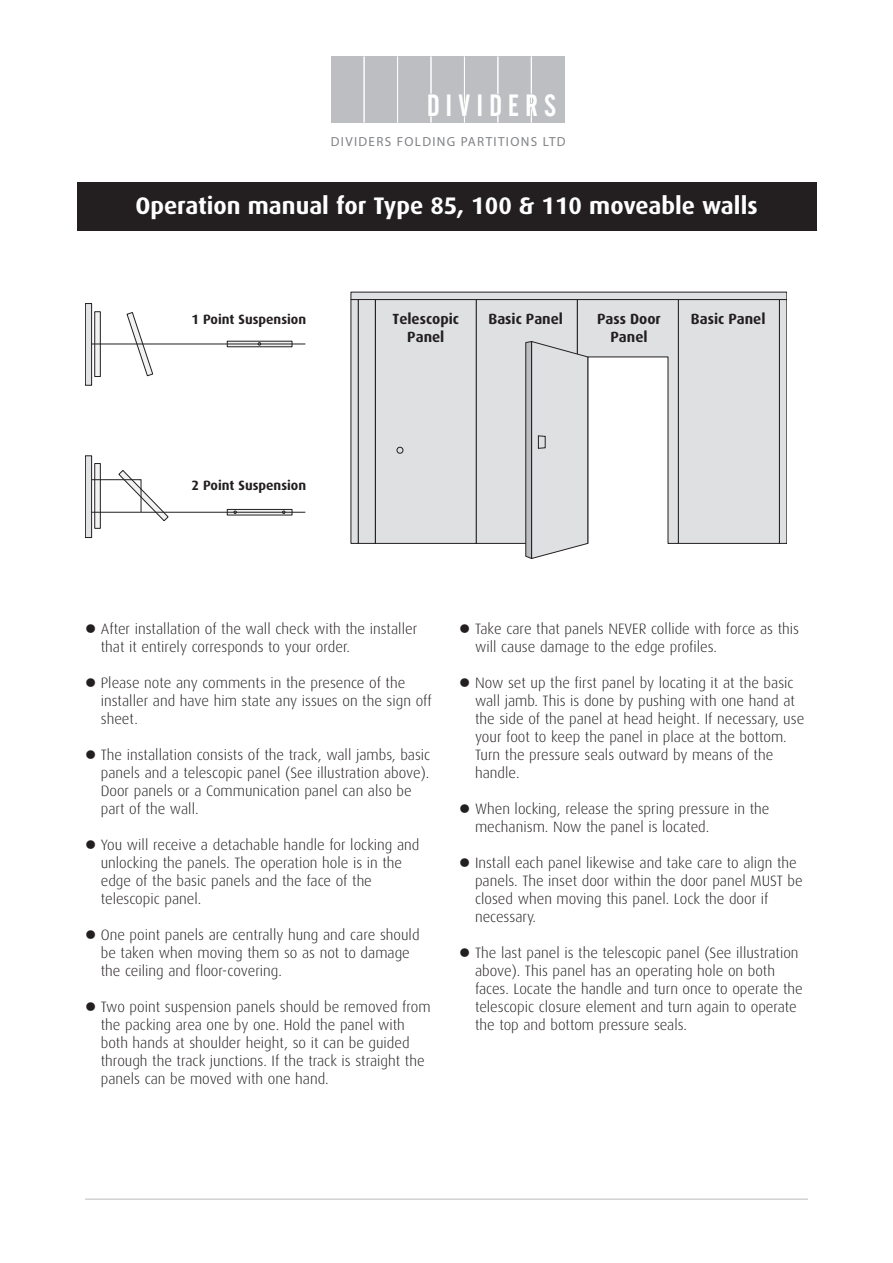
<style>
.page{position:relative;width:893px;height:1263px;background:#fff}
.page>*{position:absolute;margin:0;border:0;box-sizing:border-box;transform-origin:0 0}
.t1{font:30.45px "Alternate Gothic No 2 BT";letter-spacing:.195em;color:#fff}
.t2{font:700 24px "Dax";color:#fff}
.t3{font:300 15px/18px "Dax";color:#231f20}
.t4{font:700 14.7px/17.9px "Dax";color:#231f20;text-align:center}
.t5{font:700 13.5px "Dax";color:#231f20}
.t6{font:13.2px "Myriad";letter-spacing:.1em;color:#808285}
</style>
<div class="page">
<div style="left:77px;top:182px;width:739px;height:49px;background:#231f20"></div>
<div style="left:85px;top:456px;width:7px;height:81px;background:#e2e3e5"></div>
<div style="left:85px;top:455px;width:7px;height:83px;border:1px solid #231f20"></div>
<div style="left:95px;top:463px;width:5px;height:65px;background:#f1f2f3"></div>
<div style="left:94px;top:463px;width:7px;height:66px;border:1px solid #231f20"></div>
<svg style="left:227px;top:509px;width:65px;height:6px"></svg>
<div style="left:227px;top:509px;width:65px;height:6px;border:1px solid #231f20"></div>
<div style="left:85px;top:304px;width:7px;height:81px;background:#e2e3e5"></div>
<div style="left:85px;top:303px;width:7px;height:83px;border:1px solid #231f20"></div>
<div style="left:95px;top:312px;width:5px;height:64px;background:#f1f2f3"></div>
<div style="left:94px;top:311px;width:7px;height:66px;border:1px solid #231f20"></div>
<svg style="left:126px;top:312px;width:27px;height:65px"></svg>
<svg style="left:227px;top:341px;width:65px;height:6px"></svg>
<div style="left:227px;top:341px;width:65px;height:6px;border:1px solid #231f20"></div>
<hr style="left:92px;top:512px;width:213px;height:1px;background:#231f20">
<svg style="left:91px;top:469px;width:78px;height:53px"></svg>
<hr style="left:92px;top:344px;width:213px;height:1px;background:#231f20">
<div style="left:375px;top:300px;width:101px;height:243px;background:#dfe0e2"></div>
<div style="left:476px;top:300px;width:101px;height:243px;background:#dfe0e2"></div>
<div style="left:476px;top:299px;width:102px;height:245px;border:1px solid #231f20"></div>
<div style="left:678px;top:300px;width:101px;height:243px;background:#dfe0e2"></div>
<div style="left:779px;top:300px;width:8px;height:243px;background:#dfe0e2"></div>
<div style="left:779px;top:299px;width:8px;height:245px;border:1px solid #231f20"></div>
<div style="left:351px;top:300px;width:7px;height:243px;background:#dfe0e2"></div>
<div style="left:351px;top:292px;width:436px;height:8px;background:#dfe0e2"></div>
<div style="left:351px;top:292px;width:436px;height:8px;border:1px solid #231f20"></div>
<div style="left:358px;top:300px;width:17px;height:243px;background:#dfe0e2"></div>
<div style="left:358px;top:299px;width:18px;height:245px;border:1px solid #231f20"></div>
<svg style="left:525px;top:299px;width:154px;height:259px"></svg>
<svg style="left:397px;top:447px;width:6px;height:6px"></svg>
<hr style="left:85px;top:1198px;width:723px;height:2px;background:#d1d2d4">
<div style="left:331px;top:56px;width:234px;height:67px;background:#bdbec1"></div>
<hr style="left:364px;top:57px;width:1px;height:66px;background:#fff">
<hr style="left:397px;top:57px;width:1px;height:66px;background:#fff">
<hr style="left:431px;top:57px;width:1px;height:66px;background:#fff">
<hr style="left:464px;top:57px;width:1px;height:66px;background:#fff">
<hr style="left:497px;top:57px;width:1px;height:66px;background:#fff">
<hr style="left:531px;top:57px;width:1px;height:66px;background:#fff">
<h1 class="t1" style="left:427px;top:94px;width:131px">DIVIDERS</h1>
<p class="t6" style="left:331px;top:137px;width:236px">DIVIDERS FOLDING PARTITIONS LTD</p>
<h2 class="t2" style="left:135px;top:195px;width:624px">Operation manual for Type 85, 100 &amp; 110 moveable walls</h2>
<p class="t5" style="left:191px;top:314px;width:116px">1 Point Suspension</p>
<p class="t5" style="left:191px;top:480px;width:116px">2 Point Suspension</p>
<p class="t4" style="left:392px;top:311px;width:68px">Telescopic<br>Panel</p>
<p class="t4" style="left:488px;top:311px;width:76px">Basic Panel</p>
<p class="t4" style="left:597px;top:311px;width:65px">Pass Door<br>Panel</p>
<p class="t4" style="left:691px;top:311px;width:76px">Basic Panel</p>
<p class="t3" style="left:101px;top:621px;width:318px;text-indent:-16px">● After installation of the wall check with the installer that it entirely corresponds to your order.</p>
<p class="t3" style="left:101px;top:675px;width:333px;text-indent:-16px">● Please note any comments in the presence of the installer and have him state any issues on the sign off sheet.</p>
<p class="t3" style="left:101px;top:747px;width:331px;text-indent:-16px">● The installation consists of the track, wall jambs, basic panels and a telescopic panel (See illustration above).<br>Door panels or a Communication panel can also be part of the wall.</p>
<p class="t3" style="left:101px;top:837px;width:320px;text-indent:-16px">● You will receive a detachable handle for locking and unlocking the panels. The operation hole is in the edge of the basic panels and the face of the telescopic panel.</p>
<p class="t3" style="left:101px;top:927px;width:320px;text-indent:-16px">● One point panels are centrally hung and care should be taken when moving them so as not to damage the ceiling and floor-covering.</p>
<p class="t3" style="left:101px;top:999px;width:331px;text-indent:-16px">● Two point suspension panels should be removed from the packing area one by one. Hold the panel with both hands at shoulder height, so it can be guided through the track junctions. If the track is straight the panels can be moved with one hand.</p>
<p class="t3" style="left:475px;top:621px;width:326px;text-indent:-16px">● Take care that panels NEVER collide with force as this will cause damage to the edge profiles.</p>
<p class="t3" style="left:475px;top:675px;width:331px;text-indent:-16px">● Now set up the first panel by locating it at the basic wall jamb. This is done by pushing with one hand at the side of the panel at head height. If necessary, use your foot to keep the panel in place at the bottom.<br>Turn the pressure seals outward by means of the handle.</p>
<p class="t3" style="left:475px;top:801px;width:296px;text-indent:-16px">● When locking, release the spring pressure in the mechanism. Now the panel is located.</p>
<p class="t3" style="left:475px;top:855px;width:329px;text-indent:-16px">● Install each panel likewise and take care to align the panels. The inset door within the door panel MUST be closed when moving this panel. Lock the door if necessary.</p>
<p class="t3" style="left:475px;top:945px;width:329px;text-indent:-16px">● The last panel is the telescopic panel (See illustration above). This panel has an operating hole on both faces. Locate the handle and turn once to operate the telescopic closure element and turn again to operate the top and bottom pressure seals.</p>
</div>
